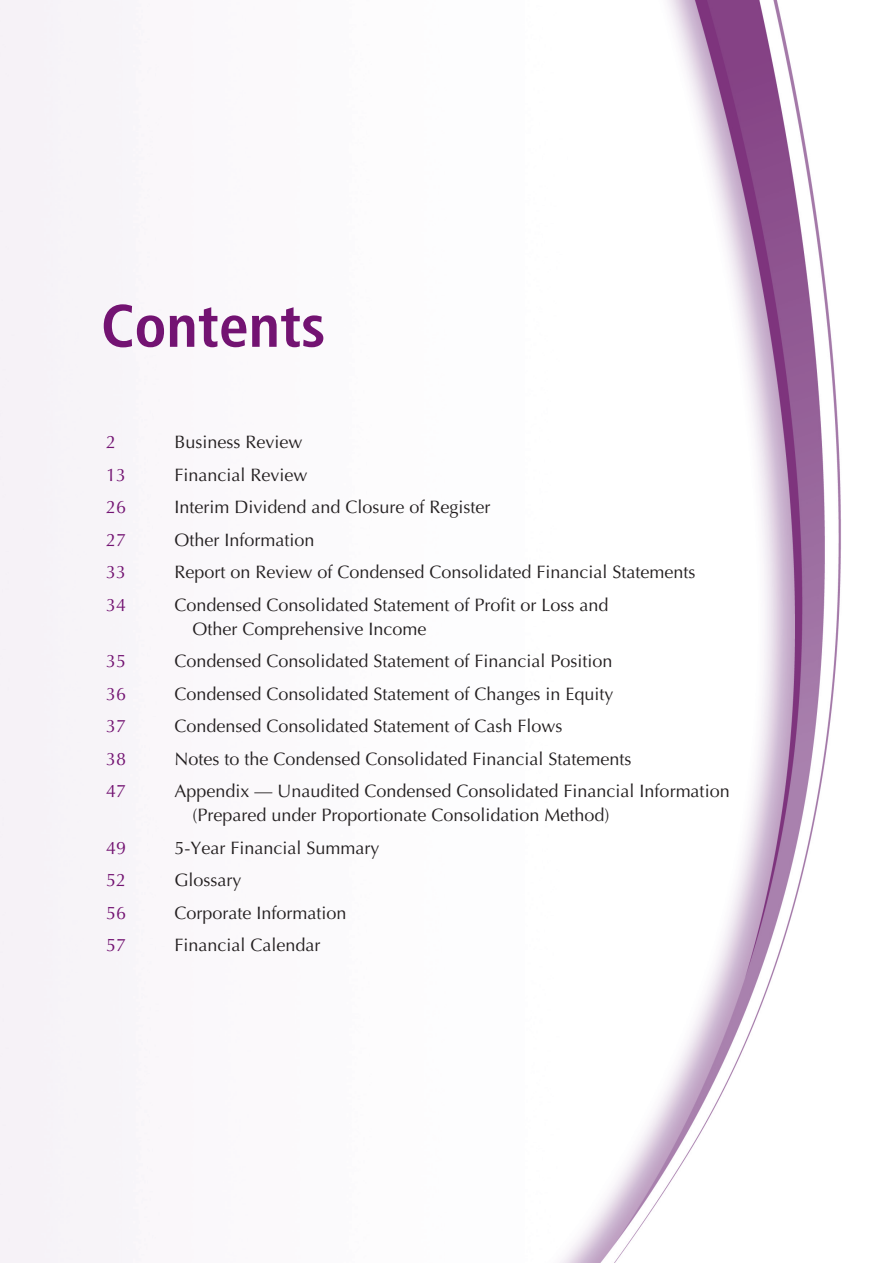
<style>
.page{position:relative;width:893px;height:1263px;background:#fff}
.page>*{position:absolute;margin:0;border:0;box-sizing:border-box;transform-origin:0 0}
.t1{font:700 condensed 60px "Frutiger LT Std";color:#731372}
._50_Table_txt{font:18px "Optima LT Std";color:#231f20}
._50_Table_txt-2{font:18px "Optima LT Std";color:#731372}
</style>
<div class="page">
<img style="left:0;top:0;width:841px;height:1263px">
<p class="t1" style="left:101px;top:290px;width:226px">Contents</p>
<p class="_50_Table_txt-2" style="left:106px;top:432px;width:12px">2</p>
<p class="_50_Table_txt" style="left:174px;top:432px;width:130px">Business Review</p>
<p class="_50_Table_txt-2" style="left:106px;top:464px;width:22px">13</p>
<p class="_50_Table_txt" style="left:174px;top:464px;width:135px">Financial Review</p>
<p class="_50_Table_txt-2" style="left:106px;top:497px;width:22px">26</p>
<p class="_50_Table_txt" style="left:174px;top:497px;width:318px">Interim Dividend and Closure of Register</p>
<p class="_50_Table_txt-2" style="left:106px;top:529px;width:22px">27</p>
<p class="_50_Table_txt" style="left:174px;top:529px;width:142px">Other Information</p>
<p class="_50_Table_txt-2" style="left:106px;top:562px;width:22px">33</p>
<p class="_50_Table_txt" style="left:174px;top:562px;width:523px">Report on Review of Condensed Consolidated Financial Statements</p>
<p class="_50_Table_txt-2" style="left:106px;top:594px;width:22px">34</p>
<p class="_50_Table_txt" style="left:174px;top:594px;width:436px">Condensed Consolidated Statement of Profit or Loss and</p>
<p class="_50_Table_txt" style="left:192px;top:618px;width:236px">Other Comprehensive Income</p>
<p class="_50_Table_txt-2" style="left:106px;top:651px;width:22px">35</p>
<p class="_50_Table_txt" style="left:174px;top:651px;width:440px">Condensed Consolidated Statement of Financial Position</p>
<p class="_50_Table_txt-2" style="left:106px;top:683px;width:22px">36</p>
<p class="_50_Table_txt" style="left:174px;top:683px;width:441px">Condensed Consolidated Statement of Changes in Equity</p>
<p class="_50_Table_txt-2" style="left:106px;top:716px;width:22px">37</p>
<p class="_50_Table_txt" style="left:174px;top:716px;width:390px">Condensed Consolidated Statement of Cash Flows</p>
<p class="_50_Table_txt-2" style="left:106px;top:748px;width:22px">38</p>
<p class="_50_Table_txt" style="left:174px;top:748px;width:459px">Notes to the Condensed Consolidated Financial Statements</p>
<p class="_50_Table_txt-2" style="left:106px;top:781px;width:22px">47</p>
<p class="_50_Table_txt" style="left:174px;top:781px;width:557px">Appendix — Unaudited Condensed Consolidated Financial Information</p>
<p class="_50_Table_txt" style="left:192px;top:805px;width:419px">(Prepared under Proportionate Consolidation Method)</p>
<p class="_50_Table_txt-2" style="left:106px;top:837px;width:22px">49</p>
<p class="_50_Table_txt" style="left:174px;top:837px;width:207px">5-Year Financial Summary</p>
<p class="_50_Table_txt-2" style="left:106px;top:870px;width:22px">52</p>
<p class="_50_Table_txt" style="left:174px;top:870px;width:69px">Glossary</p>
<p class="_50_Table_txt-2" style="left:106px;top:902px;width:22px">56</p>
<p class="_50_Table_txt" style="left:174px;top:902px;width:174px">Corporate Information</p>
<p class="_50_Table_txt-2" style="left:106px;top:935px;width:22px">57</p>
<p class="_50_Table_txt" style="left:174px;top:935px;width:148px">Financial Calendar</p>
</div>
